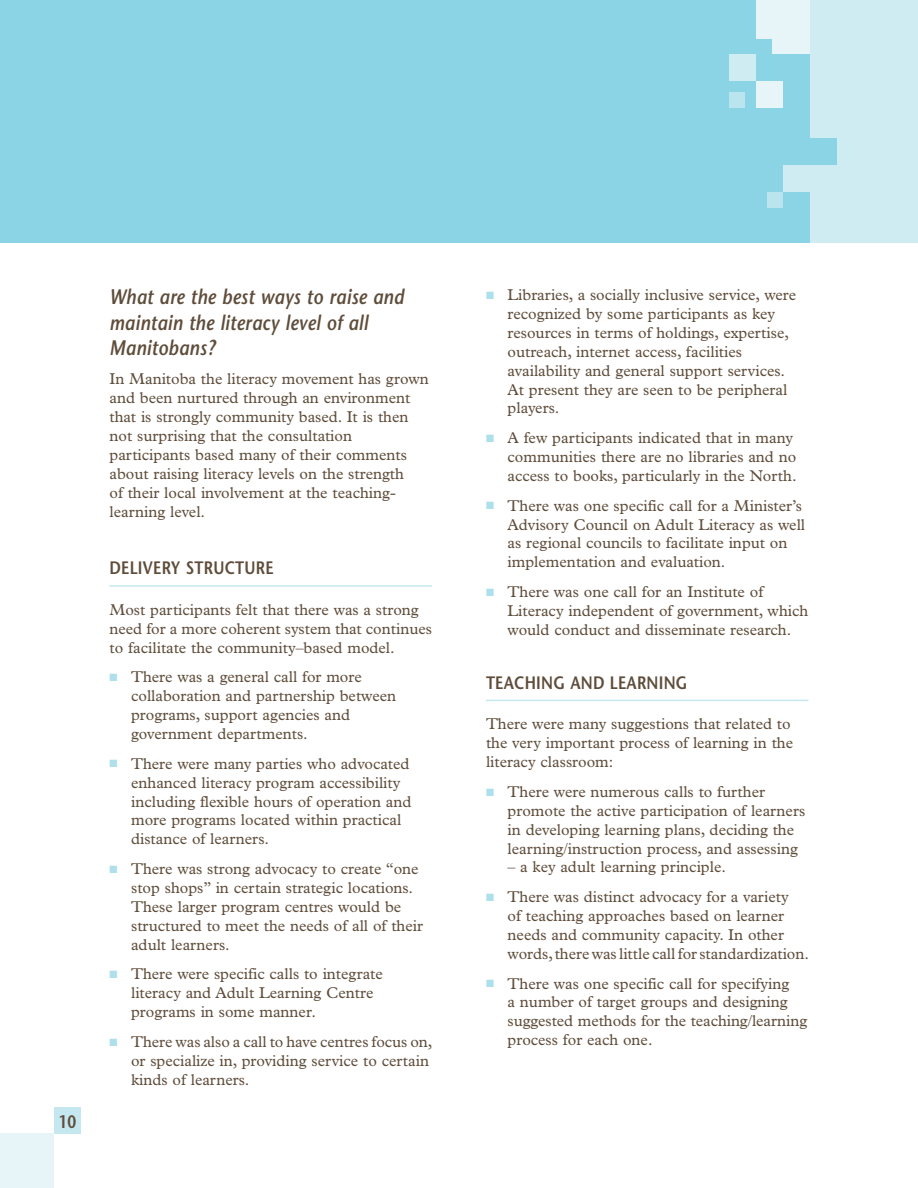
<style>
.page{position:relative;width:918px;height:1188px;background:#fff}
.page>*{position:absolute;margin:0;border:0;box-sizing:border-box;transform-origin:0 0}
.t1{font:italic 600 21px/25.2px "Stone Sans";letter-spacing:.015em;color:#5f4d3b;scale:.85 1}
.t2{font:600 18px "Stone Sans";letter-spacing:.015em;color:#5f4d3b;scale:.85 1}
.t3{font:15.75px/18.9px "Plantin";color:#5f4d3b}
.s1{color:#aee0eb}
</style>
<div class="page">
<div style="left:0;top:0;width:918px;height:243px;background:#8ad4e5"></div>
<div style="left:0;top:1134px;width:54px;height:54px;background:#e7f5f8"></div>
<div style="left:54px;top:1107px;width:27px;height:27px;background:#c5e8f0"></div>
<div style="left:810px;top:0;width:108px;height:243px;background:#d0ecf3"></div>
<div style="left:771px;top:138px;width:66px;height:27px;background:#8ad4e5"></div>
<div style="left:756px;top:0;width:54px;height:54px;background:#e7f5f8"></div>
<div style="left:756px;top:39px;width:15px;height:25px;background:#8ad4e5"></div>
<div style="left:756px;top:81px;width:27px;height:27px;background:#e7f5f8"></div>
<div style="left:729px;top:93px;width:15px;height:15px;background:#bae4ee"></div>
<div style="left:768px;top:192px;width:15px;height:15px;background:#bae4ee"></div>
<hr style="left:110px;top:585px;width:322px;height:2px;background:#c5e8f0">
<hr style="left:486px;top:700px;width:322px;height:1px;background:#c5e8f0">
<div style="left:783px;top:165px;width:69px;height:27px;background:#d0ecf3"></div>
<div style="left:729px;top:54px;width:27px;height:27px;background:#d0ecf3"></div>
<p class="t2" style="left:59px;top:1110px;width:22px">10</p>
<h1 class="t1" style="left:110px;top:284px;width:348px">What are the best ways to raise and maintain the literacy level of all<br>Manitobans?</h1>
<p class="t3" style="left:110px;top:370px;width:321px">In Manitoba the literacy movement has grown and been nurtured through an environment that is strongly community based. It is then not surprising that the consultation participants based many of their comments about raising literacy levels on the strength<br>of their local involvement at the teaching&shy;learning level.</p>
<p class="t2" style="left:110px;top:557px;width:195px">DELIVERY STRUCTURE</p>
<p class="t3" style="left:110px;top:600px;width:324px">Most participants felt that there was a strong need for a more coherent system that continues to facilitate the community–based model.</p>
<p class="t3" style="left:131px;top:667px;width:267px;text-indent:-22px"><span class="s1">■</span> There was a general call for more collaboration and partnership between programs, support agencies and government departments.</p>
<p class="t3" style="left:131px;top:754px;width:282px;text-indent:-22px"><span class="s1">■</span> There were many parties who advocated enhanced literacy program accessibility including flexible hours of operation and more programs located within practical distance of learners.</p>
<p class="t3" style="left:131px;top:859px;width:293px;text-indent:-22px"><span class="s1">■</span> There was strong advocacy to create “one stop shops” in certain strategic locations.<br>These larger program centres would be structured to meet the needs of all of their adult learners.</p>
<p class="t3" style="left:131px;top:964px;width:253px;text-indent:-22px"><span class="s1">■</span> There were specific calls to integrate literacy and Adult Learning Centre programs in some manner.</p>
<p class="t3" style="left:131px;top:1032px;width:303px;text-indent:-22px"><span class="s1">■</span> There was also a call to have centres focus on, or specialize in, providing service to certain kinds of learners.</p>
<p class="t3" style="left:508px;top:285px;width:290px;text-indent:-22px"><span class="s1">■</span> Libraries, a socially inclusive service, were recognized by some participants as key resources in terms of holdings, expertise, outreach, internet access, facilities availability and general support services.<br>At present they are seen to be peripheral players.</p>
<p class="t3" style="left:508px;top:428px;width:291px;text-indent:-22px"><span class="s1">■</span> A few participants indicated that in many communities there are no libraries and no access to books, particularly in the North.</p>
<p class="t3" style="left:508px;top:496px;width:299px;text-indent:-22px"><span class="s1">■</span> There was one specific call for a Minister’s Advisory Council on Adult Literacy as well as regional councils to facilitate input on implementation and evaluation.</p>
<p class="t3" style="left:508px;top:582px;width:302px;text-indent:-22px"><span class="s1">■</span> There was one call for an Institute of<br>Literacy independent of government, which would conduct and disseminate research.</p>
<p class="t2" style="left:486px;top:671px;width:34px">TEACHIN</p>
<p class="t2" style="left:553px;top:671px;width:35px">G AND</p>
<p class="t2" style="left:610px;top:671px;width:32px">LEARNIN</p>
<p class="t2" style="left:676px;top:671px;width:15px">G</p>
<p class="t3" style="left:486px;top:714px;width:309px">There were many suggestions that related to the very important process of learning in the literacy classroom:</p>
<p class="t3" style="left:508px;top:782px;width:299px;text-indent:-22px"><span class="s1">■</span> There were numerous calls to further promote the active participation of learners in developing learning plans, deciding the learning/instruction process, and assessing</p>
<p class="t3" style="left:508px;top:858px;width:220px">– a key adult learning principle.</p>
<p class="t3" style="left:508px;top:887px;width:303px;text-indent:-22px"><span class="s1">■</span> There was distinct advocacy for a variety<br>of teaching approaches based on learner needs and community capacity. In other words, there was little call for standardization.</p>
<p class="t3" style="left:508px;top:974px;width:301px;text-indent:-22px"><span class="s1">■</span> There was one specific call for specifying<br>a number of target groups and designing suggested methods for the teaching/learning process for each one.</p>
</div>
